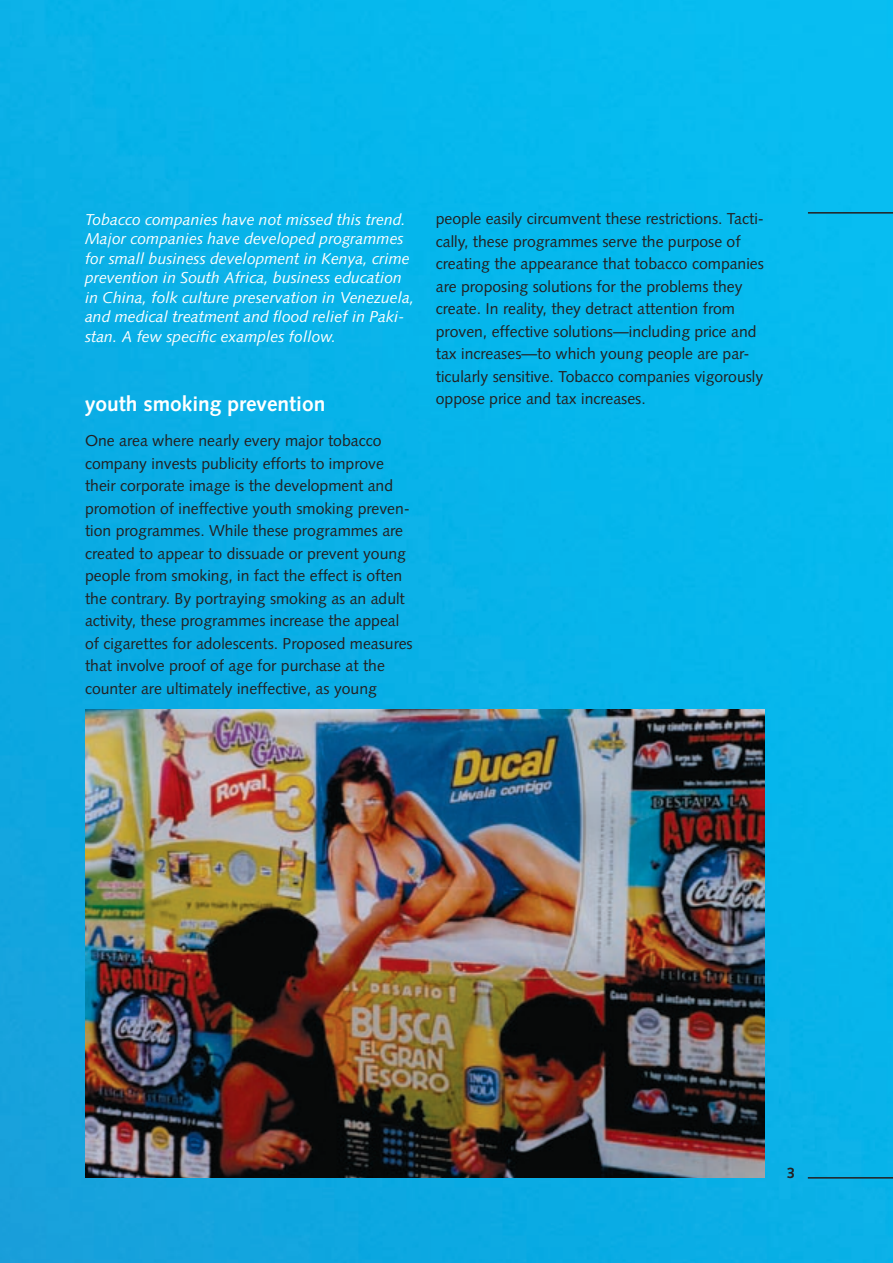
<style>
.page{position:relative;width:893px;height:1263px;background:#fff}
.page>*{position:absolute;margin:0;border:0;box-sizing:border-box;transform-origin:0 0}
.t1{font:700 21px "Syntax";color:#fff}
.t2{font:15.75px/22.5px "Syntax";color:#231f20}
.t3{font:italic 15.75px/19.5px "Syntax";color:#fff}
.t4{font:700 15px "Syntax";color:#231f20}
</style>
<div class="page">
<div style="left:0;top:0;width:893px;height:1263px;background:linear-gradient(to right,#0cabe3,#05baee)"></div>
<hr style="left:808px;top:1177px;width:85px;height:1px;background:#231f20">
<hr style="left:808px;top:212px;width:85px;height:2px;background:#231f20">
<img style="left:85px;top:709px;width:679px;height:469px">
<p class="t3" style="left:85px;top:209px;width:331px">Tobacco companies have not missed this trend.<br>Major companies have developed programmes for small business development in Kenya, crime prevention in South Africa, business education in China, folk culture preservation in Venezuela, and medical treatment and flood relief in Paki&shy;stan. A few specific examples follow.</p>
<h1 class="t1" style="left:85px;top:392px;width:242px">youth smoking prevention</h1>
<p class="t2" style="left:85px;top:430px;width:329px">One area where nearly every major tobacco company invests publicity efforts to improve their corporate image is the development and promotion of ineffective youth smoking preven&shy;tion programmes. While these programmes are created to appear to dissuade or prevent young people from smoking, in fact the effect is often the contrary. By portraying smoking as an adult activity, these programmes increase the appeal of cigarettes for adolescents. Proposed measures that involve proof of age for purchase at the counter are ultimately ineffective, as young</p>
<p class="t2" style="left:436px;top:208px;width:330px">people easily circumvent these restrictions. Tacti&shy;cally, these programmes serve the purpose of creating the appearance that tobacco companies are proposing solutions for the problems they create. In reality, they detract attention from proven, effective solutions—including price and tax increases—to which young people are par&shy;ticularly sensitive. Tobacco companies vigorously oppose price and tax increases.</p>
<p class="t4" style="left:787px;top:1164px;width:10px">3</p>
</div>
